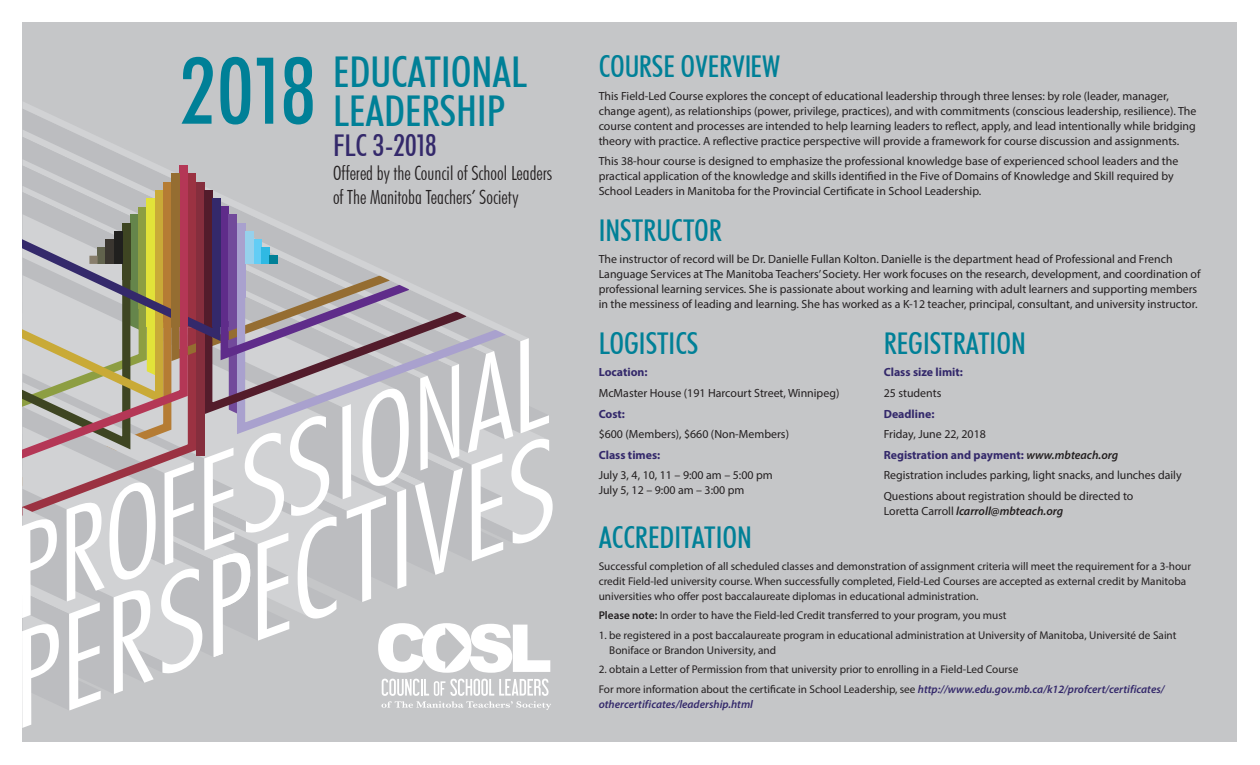
<style>
.page{position:relative;width:1260px;height:765px;background:#fff}
.page>*{position:absolute;margin:0;border:0;box-sizing:border-box;transform-origin:0 0}
.t1{font:500 condensed 92.62px "Futura BT";color:#008097}
.t2{font:500 condensed 42.5px/39.1px "Futura BT";color:#008097}
.t3{font:500 condensed 30px "Futura BT";color:#008097}
.t4{font:500 condensed 30px "Futura BT";letter-spacing:-.01em;color:#34296b}
.t5{font:300 condensed 19.5px/23.9px "Futura BT";color:#231f20}
.t6{font:11.88px/15px "Myriad Pro";color:#231f20}
.t7{font:700 11.88px "Myriad Pro";color:#34296b}
.t8{font:italic 600 11.88px "Myriad Pro";color:#231f20}
.t9{font:11.25px/15px "Myriad Pro";color:#231f20}
.t10{font:italic 600 11.25px "Myriad Pro";color:#34296b}
.s1{font-weight:700;color:#34296b}
.s2{font-weight:600;font-style:italic}
.s3{font-weight:400;font-style:normal}
.s4{font-weight:600}
.s5{font-weight:600;font-style:italic;color:#34296b}
</style>
<div class="page">
<div style="left:22px;top:22px;width:1216px;height:720px;background:#c5c6c8"></div>
<svg style="left:23px;top:102px;width:194px;height:91px"></svg>
<div style="left:196px;top:182px;width:8px;height:273px;background:#852e3d"></div>
<div style="left:188px;top:174px;width:8px;height:153px;background:#9b3242"></div>
<div style="left:204px;top:190px;width:8px;height:137px;background:#531c2b"></div>
<div style="left:180px;top:166px;width:8px;height:161px;background:#b43756"></div>
<div style="left:171px;top:174px;width:9px;height:153px;background:#956d31"></div>
<svg style="left:22px;top:193px;width:531px;height:535px"></svg>
<h1 class="t1" style="left:180px;top:35px;width:138px">2018</h1>
<h2 class="t2" style="left:333px;top:52px;width:196px">EDUCATIONAL<br>LEADERSHIP</h2>
<h3 class="t4" style="left:333px;top:127px;width:105px">FLC 3-2018</h3>
<h3 class="t5" style="left:333px;top:161px;width:221px">Offered by the Council of School Leaders of The Manitoba Teachers’ Society</h3>
<h3 class="t3" style="left:599px;top:49px;width:183px">COURSE OVERVIEW</h3>
<p class="t6" style="left:599px;top:88px;width:599px">This Field-Led Course explores the concept of educational leadership through three lenses: by role (leader, manager, change agent), as relationships (power, privilege, practices), and with commitments (conscious leadership, resilience). The course content and processes are intended to help learning leaders to reflect, apply, and lead intentionally while bridging theory with practice. A reflective practice perspective will provide a framework for course discussion and assignments.</p>
<p class="t6" style="left:599px;top:154px;width:581px">This 38-hour course is designed to emphasize the professional knowledge base of experienced school leaders and the practical application of the knowledge and skills identified in the Five of Domains of Knowledge and Skill required by<br>School Leaders in Manitoba for the Provincial Certificate in School Leadership.</p>
<h3 class="t3" style="left:599px;top:212px;width:125px">INSTRUCTOR</h3>
<p class="t6" style="left:599px;top:251px;width:603px">The instructor of record will be Dr. Danielle Fullan Kolton. Danielle is the department head of Professional and French Language Services at The Manitoba Teachers’ Society. Her work focuses on the research, development, and coordination of professional learning services. She is passionate about working and learning with adult learners and supporting members in the messiness of leading and learning. She has worked as a K-12 teacher, principal, consultant, and university instructor.</p>
<h3 class="t3" style="left:599px;top:325px;width:101px">LOGISTICS</h3>
<h3 class="t3" style="left:884px;top:325px;width:144px">REGISTRATION</h3>
<p class="t7" style="left:599px;top:365px;width:50px">Location:</p>
<p class="t6" style="left:599px;top:385px;width:242px">McMaster House (191 Harcourt Street, Winnipeg)</p>
<p class="t7" style="left:599px;top:406px;width:28px">Cost:</p>
<p class="t6" style="left:599px;top:427px;width:192px">$600 (Members), $660 (Non-Members)</p>
<p class="t7" style="left:599px;top:447px;width:63px">Class times:</p>
<p class="t6" style="left:599px;top:468px;width:176px">July 3, 4, 10, 11 – 9:00 am – 5:00 pm<br>July 5, 12 – 9:00 am – 3:00 pm</p>
<h3 class="t3" style="left:599px;top:519px;width:155px">ACCREDITATION</h3>
<p class="t7" style="left:884px;top:365px;width:81px">Class size limit:</p>
<p class="t6" style="left:884px;top:385px;width:59px">25 students</p>
<p class="t7" style="left:884px;top:406px;width:52px">Deadline:</p>
<p class="t6" style="left:884px;top:424px;width:299px;line-height:20.6px">Friday, June 22, 2018<br><span class="s1">Registration and payment:</span> <span class="s2">www.mbteach.org<br></span>Registration includes parking, light snacks, and lunches daily Questions about registration should be directed to</p>
<p class="t8" style="left:884px;top:504px;width:181px"><span class="s3">Loretta Carroll</span> lcarroll@mbteach.org</p>
<p class="t9" style="left:599px;top:558px;width:594px">Successful completion of all scheduled classes and demonstration of assignment criteria will meet the requirement for a 3-hour credit Field-led university course. When successfully completed, Field-Led Courses are accepted as external credit by Manitoba universities who offer post baccalaureate diplomas in educational administration.</p>
<p class="t9" style="left:599px;top:608px;width:409px"><span class="s4">Please note:</span> In order to have the Field-led Credit transferred to your program, you must</p>
<p class="t9" style="left:609px;top:627px;width:569px;text-indent:-10px">1. be registered in a post baccalaureate program in educational administration at University of Manitoba, Université de Saint<br>Boniface or Brandon University, and</p>
<p class="t9" style="left:599px;top:659px;width:567px;line-height:19.5px">2. obtain a Letter of Permission from that university prior to enrolling in a Field-Led Course<br>For more information about the certificate in School Leadership, see <span class="s5">http://www.edu.gov.mb.ca/k12/profcert/certificates/</span></p>
<p class="t10" style="left:599px;top:697px;width:156px">othercertificates/leadership.html</p>
</div>
